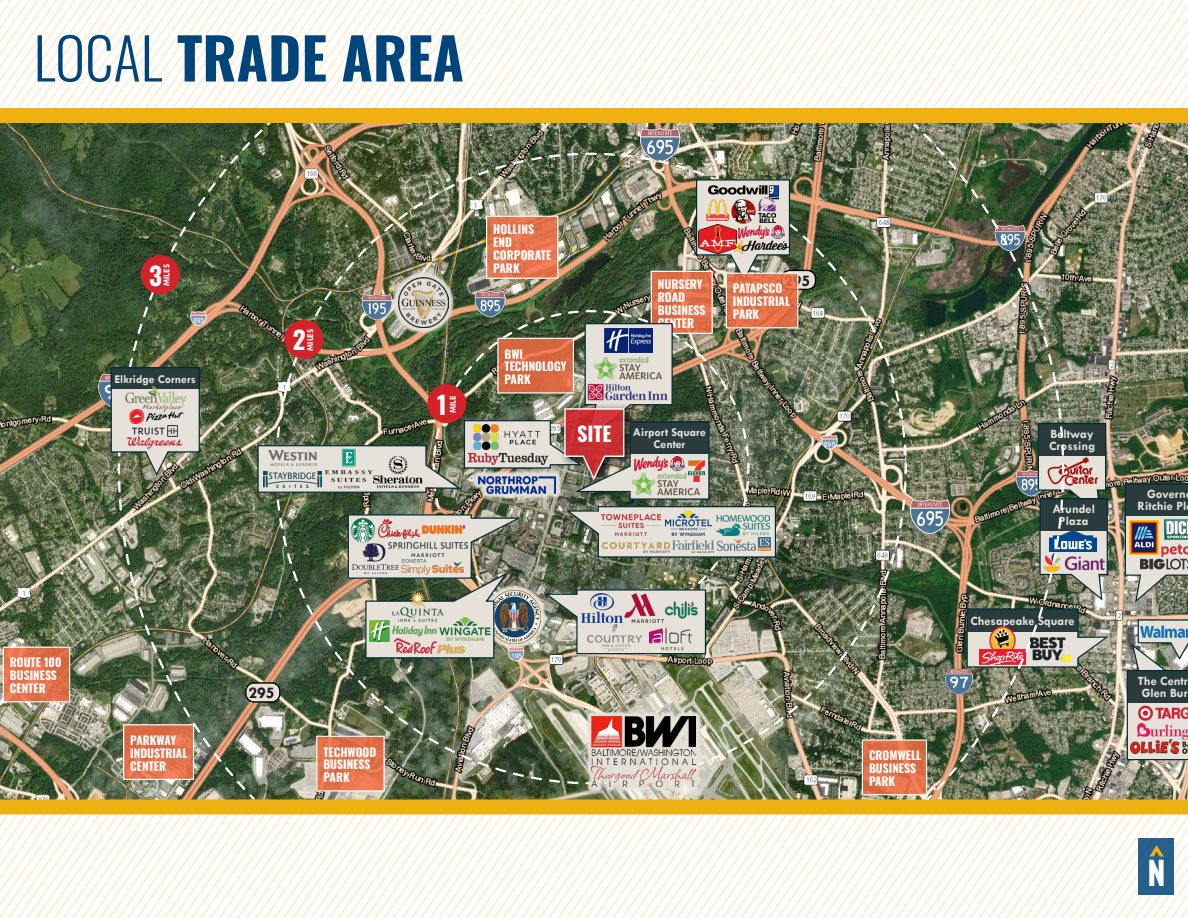
<style>
.page{position:relative;width:1188px;height:918px;background:#fff}
.page>*{position:absolute;margin:0;border:0;box-sizing:border-box;transform-origin:0 0}
.t1{font:700 57px "Oswald";color:#00447c}
.t2{font:700 32.4px "Oswald";color:#fff}
.t3{font:700 25.05px "Oswald";color:#fff}
.t4{font:700 20.25px "Oswald";color:#fff}
.t5{font:700 16.5px "Tw Cen";color:#1c1c1c}
.t6{font:700 12.75px/12px "Tw Cen";color:#e6e2d9;text-align:center}
.t7{font:700 12px/12px "Tw Cen";color:#e6e2d9;text-align:center}
.t8{font:700 11.85px/13px "Oswald";color:#fff}
.t9{font:700 11.7px/12.9px "Oswald";color:#fff}
.t10{font:700 9px "Tw Cen";color:#fff}
.s1{font-weight:300}
</style>
<div class="page">
<img style="left:0;top:0;width:1188px;height:918px">
<div style="left:1139px;top:839px;width:35px;height:56px;background:#26608f"></div>
<img style="left:0;top:123px;width:1188px;height:677px">
<img style="left:1124px;top:483px;width:64px;height:121px">
<img style="left:1127px;top:619px;width:61px;height:141px">
<img style="left:98px;top:373px;width:12px;height:36px">
<svg style="left:5px;top:649px;width:63px;height:51px;background:#e2714a"></svg>
<div style="left:3px;top:647px;width:67px;height:55px;border:1px solid #fff"></div>
<img style="left:639px;top:127px;width:42px;height:25px">
<img style="left:274px;top:152px;width:634px;height:633px">
<img style="left:117px;top:123px;width:157px;height:677px">
<svg style="left:653px;top:273px;width:58px;height:36px;background:#e16f48"></svg>
<div style="left:651px;top:271px;width:62px;height:63px;border:1px solid #fff"></div>
<div style="left:586px;top:711px;width:116px;height:82px;background:#e6e2d9;opacity:.95"></div>
<img style="left:592px;top:717px;width:104px;height:69px">
<div style="left:141px;top:255px;width:39px;height:39px;background:#d2232a;border-radius:50%"></div>
<img style="left:474px;top:290px;width:31px;height:19px">
<div style="left:246px;top:683px;width:34px;height:19px;background:#e6e2d9;border-radius:8px"></div>
<div style="left:245px;top:682px;width:36px;height:21px;border:1px solid #000;border-radius:8px"></div>
<div style="left:782px;top:270px;width:34px;height:19px;background:#e6e2d9;border-radius:8px"></div>
<div style="left:781px;top:270px;width:35px;height:20px;border:1px solid #000;border-radius:8px"></div>
<img style="left:909px;top:499px;width:2px;height:35px">
<img style="left:362px;top:293px;width:30px;height:16px">
<div style="left:392px;top:271px;width:63px;height:63px;background:#e6e2d9;opacity:.95"></div>
<img style="left:398px;top:277px;width:51px;height:32px">
<img style="left:695px;top:179px;width:96px;height:103px">
<img style="left:699px;top:224px;width:38px;height:29px">
<img style="left:709px;top:186px;width:69px;height:14px">
<img style="left:734px;top:240px;width:56px;height:14px">
<img style="left:759px;top:197px;width:16px;height:26px">
<img style="left:707px;top:200px;width:22px;height:21px">
<img style="left:732px;top:199px;width:24px;height:24px">
<img style="left:739px;top:226px;width:46px;height:12px">
<svg style="left:728px;top:275px;width:68px;height:51px;background:#e37049"></svg>
<div style="left:726px;top:273px;width:72px;height:55px;border:1px solid #fff"></div>
<svg style="left:318px;top:738px;width:65px;height:52px;background:#e5734c"></svg>
<div style="left:316px;top:736px;width:69px;height:56px;border:1px solid #fff"></div>
<svg style="left:864px;top:741px;width:47px;height:52px;background:#e17048"></svg>
<div style="left:862px;top:739px;width:65px;height:56px;border:1px solid #fff"></div>
<svg style="left:488px;top:218px;width:68px;height:59px;background:#e5724c"></svg>
<div style="left:486px;top:216px;width:72px;height:63px;border:1px solid #fff"></div>
<img style="left:110px;top:367px;width:141px;height:428px">
<img style="left:257px;top:309px;width:520px;height:350px">
<div style="left:0;top:800px;width:1188px;height:14px;background:#eeb111"></div>
<svg style="left:1149px;top:845px;width:15px;height:12px"></svg>
<img style="left:1065px;top:422px;width:46px;height:370px">
<img style="left:911px;top:123px;width:154px;height:677px">
<div style="left:0;top:108px;width:1188px;height:15px;background:#eeb111"></div>
<h1 class="t1" style="left:34px;top:28px;width:432px"><span class="s1">LOCAL</span> TRADE AREA</h1>
<p class="t9" style="left:10px;top:657px;width:53px">ROUTE 100<br>BUSINESS<br>CENTER</p>
<h3 class="t3" style="left:149px;top:262px;width:14px">3</h3>
<p class="t10" style="left:161px;top:286px;width:23px;rotate:-90deg">MILES</p>
<p class="t7" style="left:115px;top:373px;width:83px">Elkridge Corners</p>
<p class="t9" style="left:130px;top:735px;width:59px">PARKWAY<br>INDUSTRIAL<br>CENTER</p>
<h3 class="t3" style="left:293px;top:327px;width:14px">2</h3>
<p class="t10" style="left:305px;top:351px;width:23px;rotate:-90deg">MILES</p>
<h3 class="t3" style="left:437px;top:391px;width:11px">1</h3>
<p class="t10" style="left:448px;top:413px;width:19px;rotate:-90deg">MILE</p>
<p class="t8" style="left:493px;top:223px;width:60px">HOLLINS<br>END<br>CORPORATE<br>PARK</p>
<p class="t9" style="left:505px;top:348px;width:63px">BWI<br>TECHNOLOGY<br>PARK</p>
<h3 class="t4" style="left:577px;top:423px;width:36px">SITE</h3>
<p class="t8" style="left:658px;top:278px;width:49px">NURSERY<br>ROAD<br>BUSINESS<br>CENTER</p>
<p class="t7" style="left:633px;top:426px;width:75px">Airport Square<br>Center</p>
<h3 class="t5" style="left:784px;top:270px;width:28px">295</h3>
<p class="t9" style="left:733px;top:283px;width:59px">PATAPSCO<br>INDUSTRIAL<br>PARK</p>
<h3 class="t5" style="left:248px;top:683px;width:28px">295</h3>
<p class="t9" style="left:323px;top:746px;width:54px">TECHWOOD<br>BUSINESS<br>PARK</p>
<p class="t9" style="left:869px;top:750px;width:54px">CROMWELL<br>BUSINESS<br>PARK</p>
<p class="t6" style="left:1049px;top:428px;width:47px;text-align:left">Beltway<br>Crossing</p>
<p class="t6" style="left:1053px;top:503px;width:44px">Arundel<br>Plaza</p>
<p class="t6" style="left:970px;top:614px;width:106px">Chesapeake Square</p>
<p class="t6" style="left:1138px;top:488px;width:50px;text-align:right">Govern<br>Ritchie Pl</p>
<p class="t6" style="left:1138px;top:674px;width:51px">The Centr<br>Glen Bur</p>
<h2 class="t2" style="left:1148px;top:856px;width:20px">N</h2>
</div>
